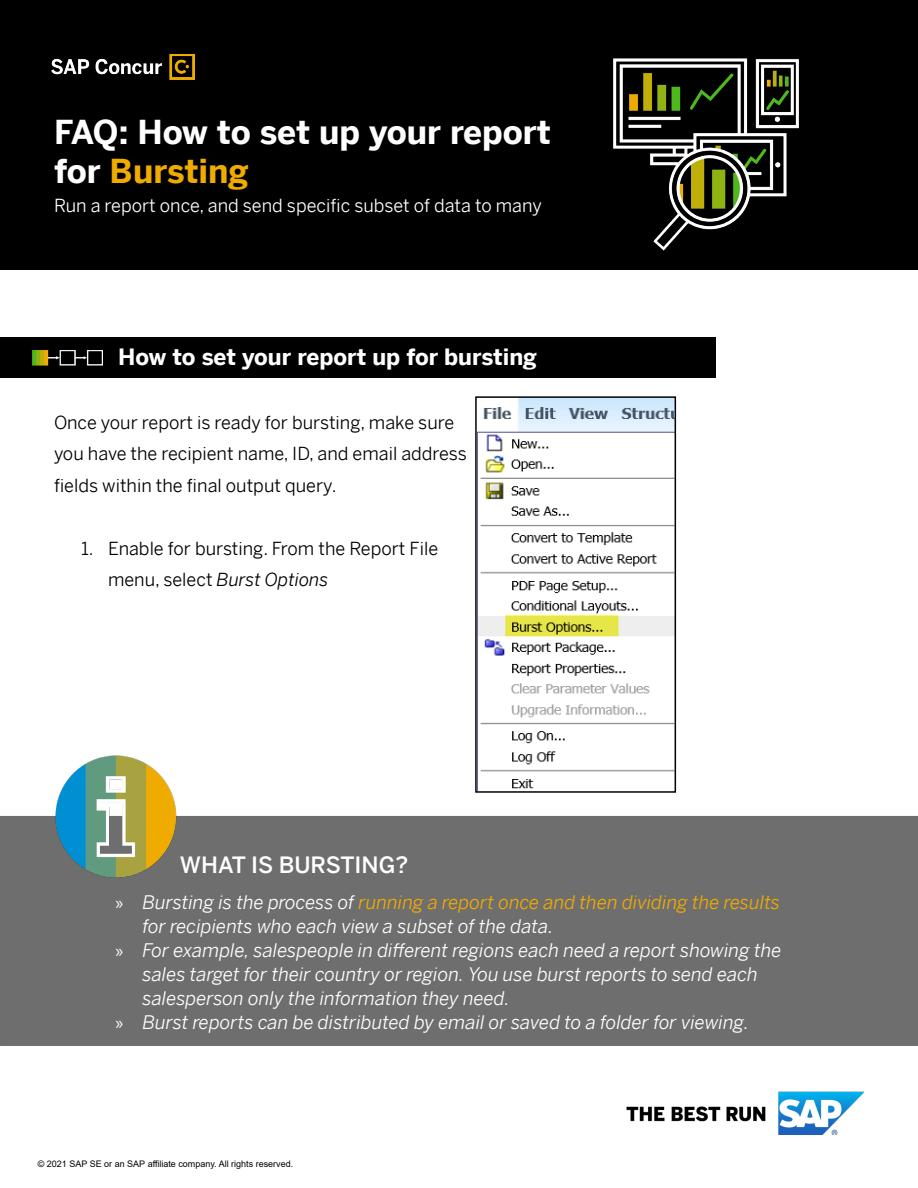
<style>
.page{position:relative;width:918px;height:1188px;background:#fff}
.page>*{position:absolute;margin:0;border:0;box-sizing:border-box;transform-origin:0 0}
._00____00_Title_cove{font:700 33px/39px "Benton Sans";color:#fff}
._01____Headline_1{font:700 22.5px "Benton Sans";color:#fff}
.t1{font:500 22.5px "Benton Sans";color:#fff}
.t2{font:italic 18.75px/24px "Benton Sans";color:#fff}
._01____Headline_1-2{font:18px/31.5px "Benton Sans";color:#000}
._00____000_Collatera{font:18px "Benton Sans";color:#fff}
.t3{font:9px "Arial";color:#000}
.s1{color:#f0ab00}
.s2{font-style:italic}
.s3{font-family:"Myriad Pro";font-style:normal}
</style>
<div class="page">
<img style="left:626px;top:1092px;width:238px;height:42px">
<div style="left:0;top:0;width:918px;height:270px;background:#000"></div>
<img style="left:613px;top:58px;width:186px;height:193px">
<img style="left:51px;top:54px;width:144px;height:26px">
<img style="left:478px;top:399px;width:195px;height:390px">
<div style="left:475px;top:396px;width:201px;height:397px;border:2px solid #000"></div>
<div style="left:0;top:816px;width:918px;height:230px;background:#6e6e6e"></div>
<img style="left:54px;top:755px;width:126px;height:123px">
<div style="left:0;top:338px;width:716px;height:40px;background:#000"></div>
<img style="left:32px;top:350px;width:71px;height:16px">
<p class="_00____00_Title_cove" style="left:54px;top:109px;width:498px">FAQ: How to set up your report for <span class="s1">Bursting</span></p>
<p class="_00____000_Collatera" style="left:54px;top:190px;width:489px">Run a report once, and send specific subset of data to many</p>
<p class="_01____Headline_1" style="left:118px;top:338px;width:420px">How to set your report up for bursting</p>
<p class="_01____Headline_1-2" style="left:54px;top:404px;width:414px">Once your report is ready for bursting, make sure you have the recipient name, ID, and email address fields within the final output query.</p>
<p class="_01____Headline_1-2" style="left:108px;top:530px;width:332px;text-indent:-27px">1. Enable for bursting. From the Report File menu, select <span class="s2">Burst Options</span></p>
<p class="t1" style="left:180px;top:845px;width:230px">WHAT IS BURSTING?</p>
<p class="t2" style="left:143px;top:888px;width:639px;text-indent:-27px"><span class="s3">»</span> Bursting is the process of <span class="s1">running a report once and then dividing the results </span>for recipients who each view a subset of the data.</p>
<p class="t2" style="left:143px;top:936px;width:640px;text-indent:-27px"><span class="s3">»</span> For example, salespeople in different regions each need a report showing the sales target for their country or region. You use burst reports to send each salesperson only the information they need.</p>
<p class="t2" style="left:116px;top:1008px;width:635px"><span class="s3">»</span> Burst reports can be distributed by email or saved to a folder for viewing.</p>
<p class="t3" style="left:38px;top:1158px;width:257px">© 2021 SAP SE or an SAP affiliate company. All rights reserved.</p>
</div>
